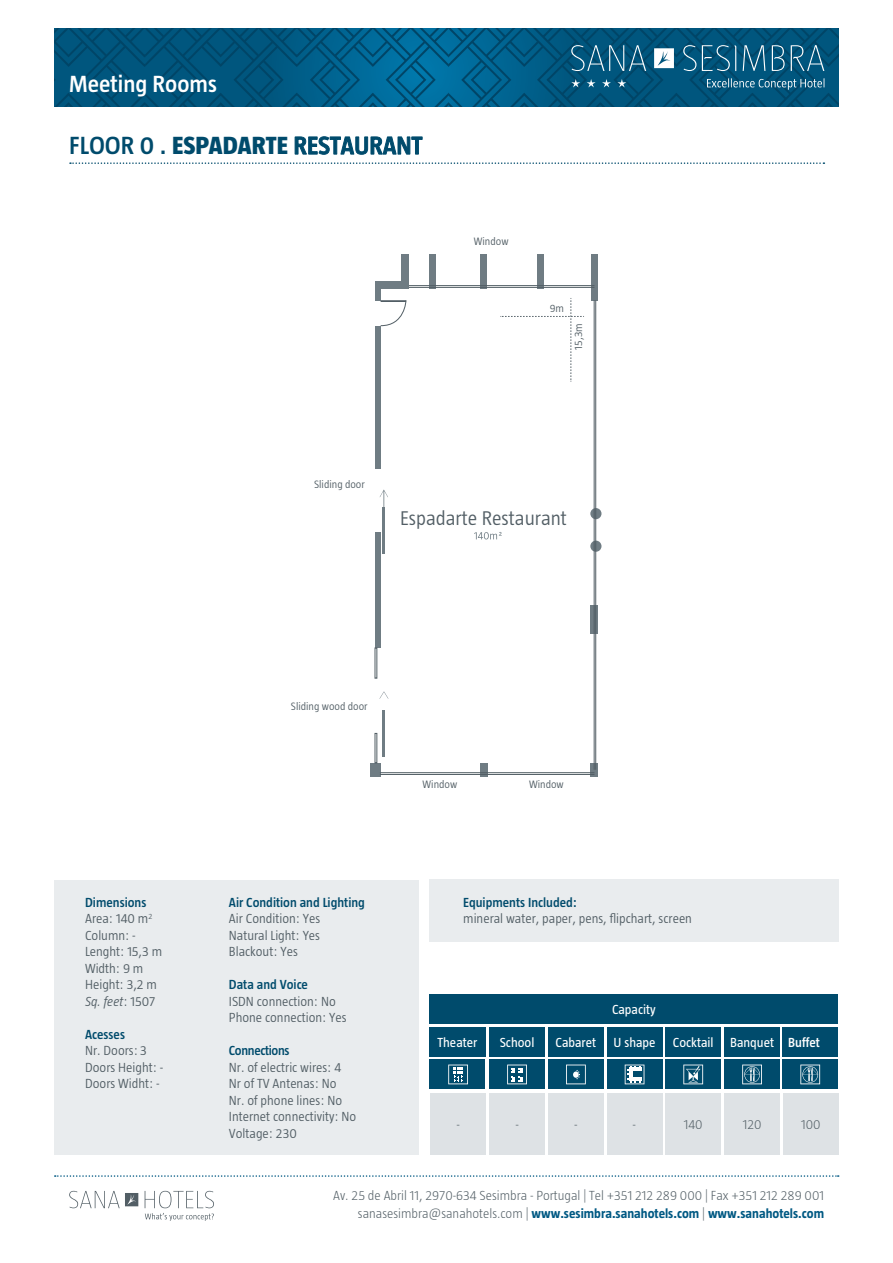
<style>
.page{position:relative;width:893px;height:1263px;background:#fff}
.page>*{position:absolute;margin:0;border:0;box-sizing:border-box;transform-origin:0 0}
.t1{font:600 25.5px "Taz";color:#004b6c}
.t2{font:600 24px "Taz";color:#fff}
.t3{font:300 20.4px "Taz";color:#525e65}
.t4{font:300 13.5px/16.5px "Taz";color:#525e65}
.t5{font:300 13.5px/18px "Taz";color:#525e65;text-align:right}
.t6{font:600 13.5px "Taz";color:#004b6c}
.t7{font:13.5px "Taz";color:#fff}
.t8{font:600 13.5px "Taz";letter-spacing:-.025em;color:#004b6c}
.t9{font:300 10.95px "Taz";color:#525e65}
.s1{font-weight:800}
.s2{font-weight:600;color:#004b6c}
.s3{font-style:italic}
.s4{font-weight:600}
.s5{font-weight:700;color:#005983}
</style>
<div class="page">
<svg style="left:55px;top:1175px;width:784px;height:2px"></svg>
<svg style="left:54px;top:29px;width:785px;height:77px;background:#065b83"></svg>
<svg style="left:69px;top:1191px;width:69px;height:17px"></svg>
<svg style="left:145px;top:1191px;width:69px;height:30px"></svg>
<div style="left:429px;top:879px;width:410px;height:63px;background:#e9ecee"></div>
<svg style="left:70px;top:162px;width:754px;height:2px"></svg>
<div style="left:430px;top:1093px;width:56px;height:61px;background:#dee2e5"></div>
<div style="left:489px;top:1093px;width:56px;height:61px;background:#dee2e5"></div>
<div style="left:548px;top:1093px;width:56px;height:61px;background:#dee2e5"></div>
<div style="left:607px;top:1093px;width:56px;height:61px;background:#dee2e5"></div>
<div style="left:665px;top:1093px;width:56px;height:61px;background:#dee2e5"></div>
<div style="left:724px;top:1093px;width:56px;height:61px;background:#dee2e5"></div>
<div style="left:783px;top:1093px;width:56px;height:61px;background:#dee2e5"></div>
<svg style="left:500px;top:298px;width:84px;height:84px"></svg>
<svg style="left:474px;top:532px;width:28px;height:7px"></svg>
<div style="left:591px;top:254px;width:7px;height:46px;background:#6f7c83"></div>
<div style="left:537px;top:254px;width:7px;height:35px;background:#6f7c83"></div>
<div style="left:481px;top:254px;width:6px;height:35px;background:#6f7c83"></div>
<div style="left:429px;top:254px;width:6px;height:35px;background:#6f7c83"></div>
<div style="left:375px;top:281px;width:6px;height:20px;background:#6f7c83"></div>
<div style="left:401px;top:254px;width:8px;height:35px;background:#6f7c83"></div>
<div style="left:375px;top:281px;width:34px;height:8px;background:#6f7c83"></div>
<svg style="left:380px;top:300px;width:26px;height:26px"></svg>
<div style="left:375px;top:326px;width:6px;height:142px;background:#6f7c83"></div>
<div style="left:375px;top:532px;width:6px;height:116px;background:#6f7c83"></div>
<hr style="left:383px;top:508px;width:2px;height:46px;background:#6f7c83">
<hr style="left:383px;top:710px;width:2px;height:46px;background:#6f7c83">
<svg style="left:380px;top:489px;width:8px;height:19px"></svg>
<div style="left:370px;top:763px;width:11px;height:14px;background:#6f7c83"></div>
<svg style="left:379px;top:691px;width:9px;height:8px"></svg>
<div style="left:480px;top:763px;width:8px;height:14px;background:#6f7c83"></div>
<div style="left:591px;top:763px;width:7px;height:14px;background:#6f7c83"></div>
<div style="left:591px;top:605px;width:7px;height:28px;background:#67747b"></div>
<div style="left:590px;top:541px;width:11px;height:11px;background:#6f7c83;border-radius:50%"></div>
<div style="left:590px;top:508px;width:11px;height:11px;background:#6f7c83;border-radius:50%"></div>
<hr style="left:409px;top:285px;width:185px;height:1px;background:#525e65">
<hr style="left:409px;top:287px;width:185px;height:1px;background:#525e65">
<hr style="left:380px;top:772px;width:214px;height:1px;background:#525e65">
<hr style="left:380px;top:774px;width:214px;height:1px;background:#525e65">
<hr style="left:595px;top:300px;width:1px;height:470px;background:#525e65">
<hr style="left:594px;top:300px;width:1px;height:470px;background:#525e65">
<div style="left:54px;top:879px;width:364px;height:275px;background:#e9ecee"></div>
<div style="left:429px;top:1059px;width:56px;height:30px;background:#004b6c"></div>
<div style="left:429px;top:994px;width:409px;height:30px;background:#004b6c"></div>
<div style="left:489px;top:1059px;width:56px;height:30px;background:#004b6c"></div>
<div style="left:548px;top:1059px;width:56px;height:30px;background:#004b6c"></div>
<div style="left:548px;top:1027px;width:56px;height:29px;background:#004b6c"></div>
<div style="left:429px;top:1027px;width:57px;height:29px;background:#004b6c"></div>
<div style="left:489px;top:1027px;width:56px;height:29px;background:#004b6c"></div>
<svg style="left:507px;top:1064px;width:20px;height:20px"></svg>
<svg style="left:448px;top:1064px;width:20px;height:20px"></svg>
<svg style="left:566px;top:1064px;width:20px;height:20px"></svg>
<div style="left:607px;top:1059px;width:56px;height:30px;background:#004b6c"></div>
<div style="left:665px;top:1059px;width:56px;height:30px;background:#004b6c"></div>
<div style="left:724px;top:1059px;width:56px;height:30px;background:#004b6c"></div>
<div style="left:607px;top:1027px;width:56px;height:29px;background:#004b6c"></div>
<div style="left:724px;top:1027px;width:56px;height:29px;background:#004b6c"></div>
<div style="left:665px;top:1027px;width:56px;height:29px;background:#004b6c"></div>
<svg style="left:625px;top:1064px;width:19px;height:20px"></svg>
<svg style="left:742px;top:1064px;width:20px;height:20px"></svg>
<div style="left:782px;top:1059px;width:56px;height:30px;background:#004b6c"></div>
<div style="left:782px;top:1027px;width:56px;height:29px;background:#004b6c"></div>
<svg style="left:800px;top:1064px;width:20px;height:20px"></svg>
<svg style="left:683px;top:1064px;width:20px;height:20px"></svg>
<h2 class="t2" style="left:69px;top:70px;width:149px">Meeting Rooms</h2>
<h1 class="t1" style="left:69px;top:131px;width:355px">flooR 0 . <span class="s1">ESPADARTE</span> RESTAURANT</h1>
<p class="t9" style="left:474px;top:235px;width:36px">Window</p>
<p class="t9" style="left:550px;top:302px;width:16px">9m</p>
<p class="t9" style="left:572px;top:350px;width:28px;rotate:-90deg">15,3m</p>
<p class="t9" style="left:314px;top:478px;width:52px">Sliding door</p>
<h3 class="t3" style="left:400px;top:507px;width:168px">Espadarte Restaurant</h3>
<p class="t9" style="left:291px;top:700px;width:78px">Sliding wood door</p>
<p class="t9" style="left:423px;top:778px;width:36px">Window</p>
<p class="t9" style="left:529px;top:778px;width:36px">Window</p>
<p class="t4" style="left:85px;top:894px;width:79px"><span class="s2">Dimensions<br></span>Area: 140 m<sup>2<br></sup>Column: -<br>Lenght: 15,3 m<br>Width: 9 m<br>Height: 3,2 m<br><span class="s3">Sq. feet</span>: 1507</p>
<p class="t6" style="left:85px;top:1026px;width:41px">Acesses</p>
<p class="t4" style="left:85px;top:1042px;width:80px">Nr. Doors: 3<br>Doors Height: -<br>Doors Widht: -</p>
<p class="t6" style="left:229px;top:894px;width:137px">Air Condition and Lighting</p>
<p class="t4" style="left:229px;top:910px;width:93px;text-align:justify">Air Condition: Yes Natural Light: Yes Blackout: Yes</p>
<p class="t6" style="left:229px;top:977px;width:81px">Data and Voice</p>
<p class="t4" style="left:229px;top:993px;width:119px">ISDN connection: No<br>Phone connection: Yes</p>
<p class="t8" style="left:229px;top:1043px;width:62px">Connections</p>
<p class="t4" style="left:229px;top:1059px;width:129px">Nr. of electric wires: 4<br>Nr of TV Antenas: No<br>Nr. of phone lines: No<br>Internet connectivity: No<br>Voltage: 230</p>
<p class="t6" style="left:463px;top:894px;width:115px">Equipments Included:</p>
<p class="t4" style="left:463px;top:910px;width:230px">mineral water, paper, pens, flipchart, screen</p>
<p class="t7" style="left:612px;top:1002px;width:45px">Capacity</p>
<p class="t7" style="left:438px;top:1035px;width:41px">Theater</p>
<p class="t7" style="left:500px;top:1035px;width:36px">School</p>
<p class="t7" style="left:556px;top:1035px;width:42px">Cabaret</p>
<p class="t7" style="left:614px;top:1035px;width:44px">U shape</p>
<p class="t7" style="left:673px;top:1035px;width:149px">Cocktail Banquet <span class="s4">Buffet</span></p>
<p class="t5" style="left:456px;top:1115px;width:5px">-</p>
<p class="t5" style="left:515px;top:1115px;width:5px">-</p>
<p class="t5" style="left:574px;top:1115px;width:5px">-</p>
<p class="t5" style="left:632px;top:1115px;width:5px">-</p>
<p class="t5" style="left:684px;top:1115px;width:20px">140</p>
<p class="t5" style="left:743px;top:1115px;width:20px">120</p>
<p class="t5" style="left:801px;top:1115px;width:21px">100</p>
<p class="t5" style="left:333px;top:1187px;width:492px">Av. 25 de Abril 11, 2970-634 Sesimbra - Portugal | Tel +351 212 289 000 | Fax +351 212 289 001 sanasesimbra@sanahotels.com | <span class="s5">www.sesimbra.sanahotels.com</span> | <span class="s5">www.sanahotels.com</span></p>
</div>
